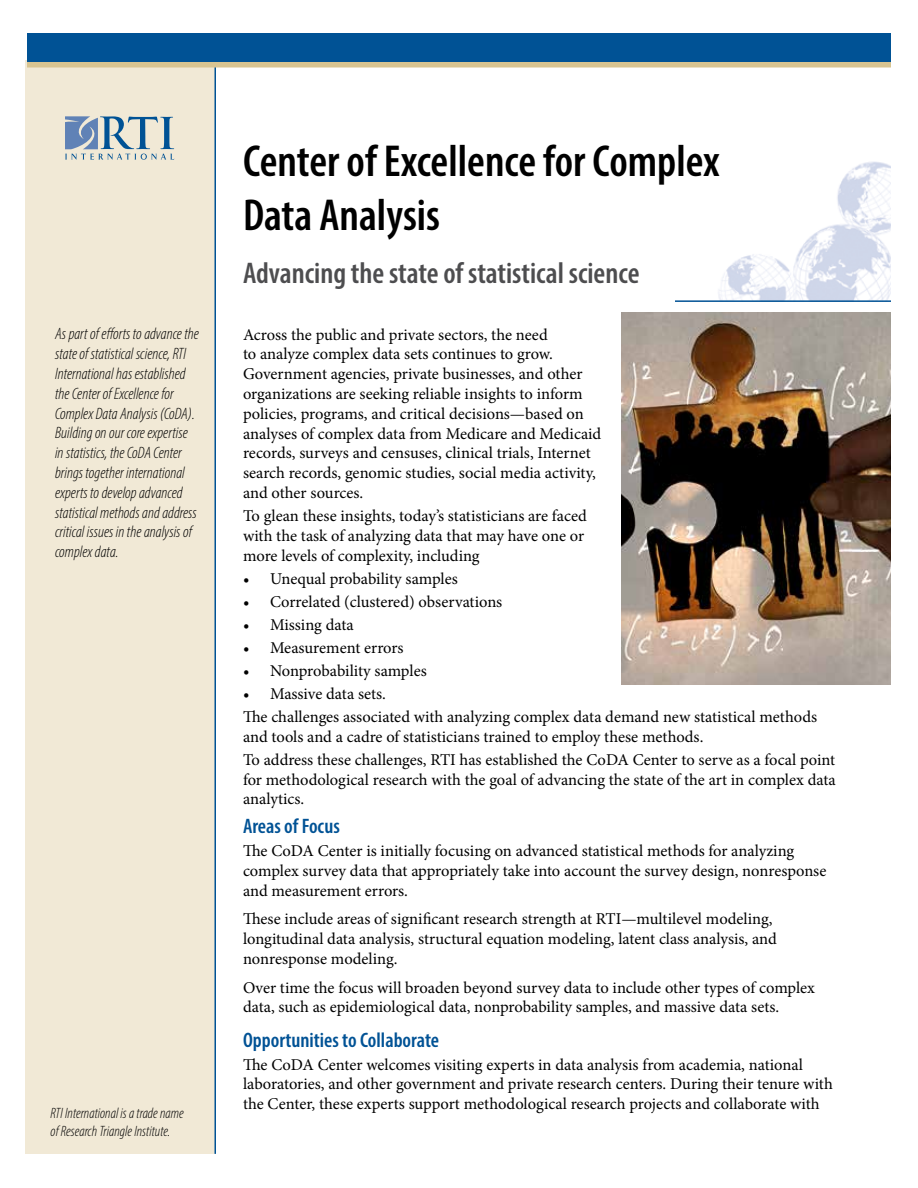
<style>
.page{position:relative;width:918px;height:1188px;background:#fff}
.page>*{position:absolute;margin:0;border:0;box-sizing:border-box;transform-origin:0 0}
.t1{font:600 condensed 45px/54px "Myriad Pro";color:#000}
.t2{font:600 condensed 30px "Myriad Pro";color:#4d4d4f}
.t3{font:600 condensed 21px "Myriad Pro";color:#005295}
.t4{font:16.5px/19.8px "Minion Pro";color:#000}
.t5{font:italic 300 condensed 16.5px/19.8px "Myriad Pro";color:#000}
.t6{font:italic 300 condensed 15px/18px "Myriad Pro";color:#000}
</style>
<div class="page">
<div style="left:25px;top:60px;width:189px;height:1094px;background:#f1e9d6"></div>
<hr style="left:214px;top:56px;width:2px;height:1098px;background:#005295">
<img style="left:718px;top:161px;width:173px;height:139px">
<svg style="left:65px;top:116px;width:109px;height:44px"></svg>
<div style="left:27px;top:58px;width:864px;height:10px;background:#d8c491"></div>
<div style="left:27px;top:34px;width:864px;height:28px;background:#005295"></div>
<hr style="left:675px;top:300px;width:216px;height:2px;background:#005295">
<img style="left:621px;top:312px;width:270px;height:373px">
<h1 class="t1" style="left:243px;top:134px;width:478px">Center of Excellence for Complex<br>Data Analysis</h1>
<h2 class="t2" style="left:243px;top:254px;width:398px">Advancing the state of statistical science</h2>
<p class="t5" style="left:55px;top:324px;width:146px">As part of efforts to advance the state of statistical science, RTI<br>International has established the Center of Excellence for<br>Complex Data Analysis (CoDA).<br>Building on our core expertise in statistics, the CoDA Center brings together international experts to develop advanced statistical methods and address critical issues in the analysis of complex data.</p>
<p class="t4" style="left:243px;top:325px;width:360px">Across the public and private sectors, the need<br>to analyze complex data sets continues to grow.<br>Government agencies, private businesses, and other organizations are seeking reliable insights to inform policies, programs, and critical decisions—based on analyses of complex data from Medicare and Medicaid records, surveys and censuses, clinical trials, Internet search records, genomic studies, social media activity, and other sources.</p>
<p class="t4" style="left:243px;top:506px;width:345px">To glean these insights, today’s statisticians are faced with the task of analyzing data that may have one or more levels of complexity, including</p>
<p class="t4" style="left:243px;top:569px;width:216px">• Unequal probability samples</p>
<p class="t4" style="left:243px;top:592px;width:261px">• Correlated (clustered) observations</p>
<p class="t4" style="left:243px;top:615px;width:112px">• Missing data</p>
<p class="t4" style="left:243px;top:638px;width:162px">• Measurement errors</p>
<p class="t4" style="left:243px;top:661px;width:185px">• Nonprobability samples</p>
<p class="t4" style="left:243px;top:682px;width:576px;line-height:23.1px">• Massive data sets.<br>The challenges associated with analyzing complex data demand new statistical methods</p>
<p class="t4" style="left:243px;top:725px;width:594px;line-height:23.1px">and tools and a cadre of statisticians trained to employ these methods.<br>To address these challenges, RTI has established the CoDA Center to serve as a focal point</p>
<p class="t4" style="left:243px;top:769px;width:594px">for methodological research with the goal of advancing the state of the art in complex data analytics.</p>
<p class="t3" style="left:243px;top:813px;width:98px">Areas of Focus</p>
<p class="t4" style="left:243px;top:841px;width:585px">The CoDA Center is initially focusing on advanced statistical methods for analyzing complex survey data that appropriately take into account the survey design, nonresponse and measurement errors.</p>
<p class="t4" style="left:243px;top:909px;width:535px">These include areas of significant research strength at RTI—multilevel modeling, longitudinal data analysis, structural equation modeling, latent class analysis, and nonresponse modeling.</p>
<p class="t4" style="left:243px;top:978px;width:574px">Over time the focus will broaden beyond survey data to include other types of complex data, such as epidemiological data, nonprobability samples, and massive data sets.</p>
<p class="t3" style="left:243px;top:1027px;width:198px">Opportunities to Collaborate</p>
<p class="t4" style="left:243px;top:1055px;width:591px">The CoDA Center welcomes visiting experts in data analysis from academia, national laboratories, and other government and private research centers. During their tenure with the Center, these experts support methodological research projects and collaborate with</p>
<p class="t6" style="left:51px;top:1104px;width:135px">RTI International is a trade name of Research Triangle Institute.</p>
</div>
